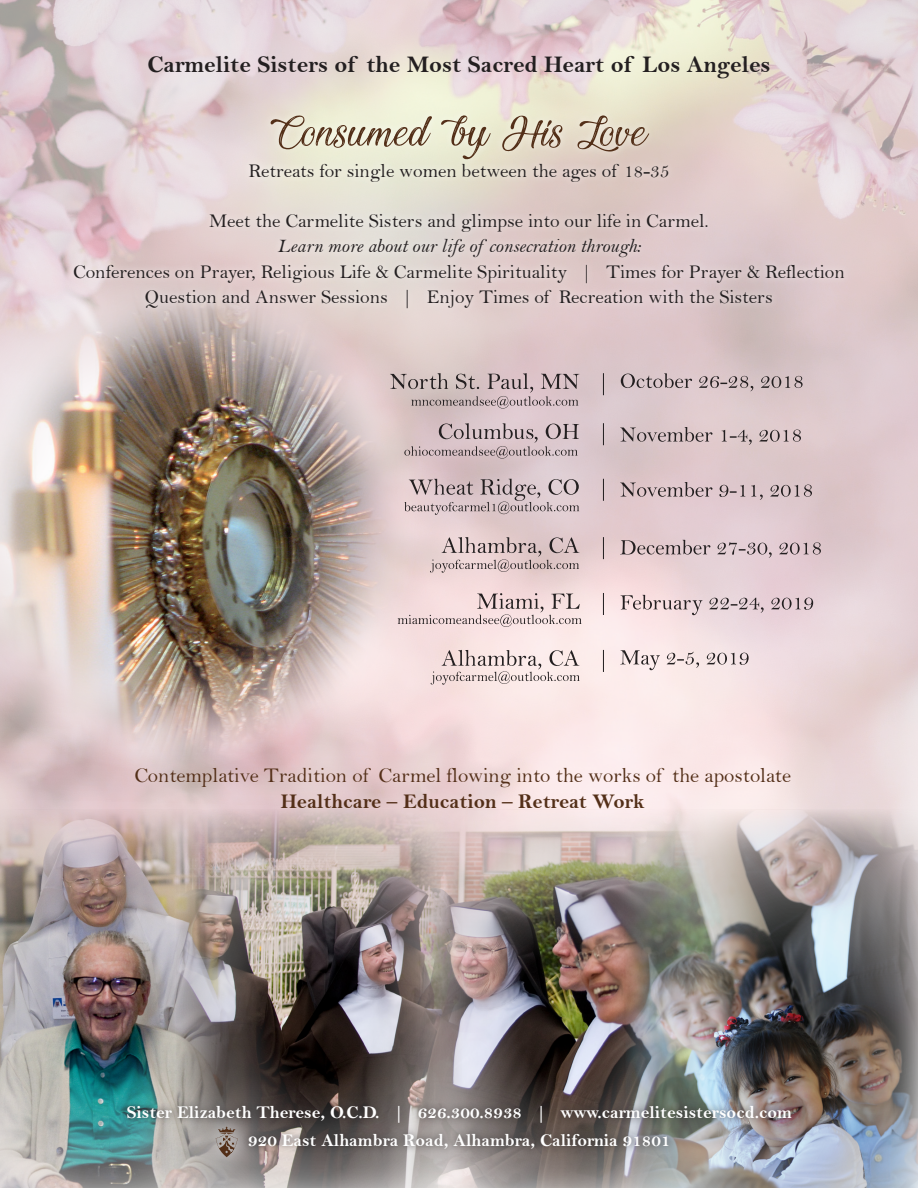
<style>
.page{position:relative;width:918px;height:1188px;background:#fff}
.page>*{position:absolute;margin:0;border:0;box-sizing:border-box;transform-origin:0 0}
.t1{font:57px "Beautiful and Openhearted";color:#532f18}
.t2{font:24px "Bell MT Bold";color:#231f20}
.t3{font:21px "Bell";color:#532f18}
.t4{font:21px "Bell MT Bold";color:#532f18}
.t5{font:19.5px "Bell";color:#231f20}
.t6{font:19.5px "Bell MT Italic";color:#231f20}
.t7{font:18px "Bell MT Bold";color:#fff}
</style>
<div class="page">
<img style="left:0;top:0;width:918px;height:809px">
<img style="left:0;top:808px;width:176px;height:380px">
<img style="left:176px;top:808px;width:243px;height:380px">
<img style="left:419px;top:808px;width:284px;height:380px">
<img style="left:0;top:265px;width:419px;height:507px">
<div style="left:66px;top:107px;width:785px;height:208px;background:#fff;opacity:.75"></div>
<div style="left:185px;top:1096px;width:75px;height:83px;background:#fff;opacity:.75"></div>
<svg style="left:216px;top:1155px;width:22px;height:2px"></svg>
<svg style="left:431px;top:650px;width:173px;height:35px;background:#dfcecd"></svg>
<svg style="left:398px;top:593px;width:206px;height:34px;background:#e1cccc"></svg>
<svg style="left:430px;top:537px;width:174px;height:36px;background:#ceb9b9"></svg>
<svg style="left:404px;top:479px;width:200px;height:36px;background:#c6b3b7"></svg>
<svg style="left:404px;top:423px;width:200px;height:36px;background:#c5b2b6"></svg>
<svg style="left:390px;top:373px;width:214px;height:36px;background:#c1aeb1"></svg>
<svg style="left:620px;top:650px;width:129px;height:20px;background:#dbcdcd"></svg>
<svg style="left:620px;top:595px;width:193px;height:20px;background:#d2bec2"></svg>
<svg style="left:620px;top:540px;width:201px;height:18px;background:#c6b2b7"></svg>
<svg style="left:620px;top:482px;width:192px;height:18px;background:#c4afb3"></svg>
<svg style="left:620px;top:427px;width:181px;height:18px;background:#c2b0b2"></svg>
<svg style="left:621px;top:373px;width:182px;height:18px;background:#beacaf"></svg>
<img style="left:624px;top:809px;width:294px;height:379px">
<div style="left:119px;top:1098px;width:679px;height:57px;background:#231f20;opacity:.75"></div>
<p class="t2" style="left:148px;top:51px;width:624px">Carmelite Sisters of the Most Sacred Heart of Los Angeles</p>
<p class="t1" style="left:270px;top:108px;width:380px">Consumed by His Love</p>
<p class="t5" style="left:248px;top:159px;width:423px">Retreats for single women between the ages of 18-35</p>
<p class="t5" style="left:209px;top:209px;width:501px">Meet the Carmelite Sisters and glimpse into our life in Carmel.</p>
<p class="t6" style="left:277px;top:234px;width:365px">Learn more about our life of consecration through:</p>
<p class="t5" style="left:73px;top:260px;width:773px">Conferences on Prayer, Religious Life &amp; Carmelite Spirituality | Times for Prayer &amp; Reflection</p>
<p class="t5" style="left:145px;top:285px;width:630px">Question and Answer Sessions | Enjoy Times of Recreation with the Sisters</p>
<p class="t3" style="left:134px;top:763px;width:658px">Contemplative Tradition of Carmel flowing into the works of the apostolate</p>
<p class="t4" style="left:281px;top:788px;width:365px">Healthcare – Education – Retreat Work</p>
<p class="t7" style="left:127px;top:1102px;width:667px">Sister Elizabeth Therese, O.C.D. | 626.300.8938 | www.carmelitesistersocd.com</p>
<p class="t7" style="left:248px;top:1129px;width:424px">920 East Alhambra Road, Alhambra, California 91801</p>
</div>
